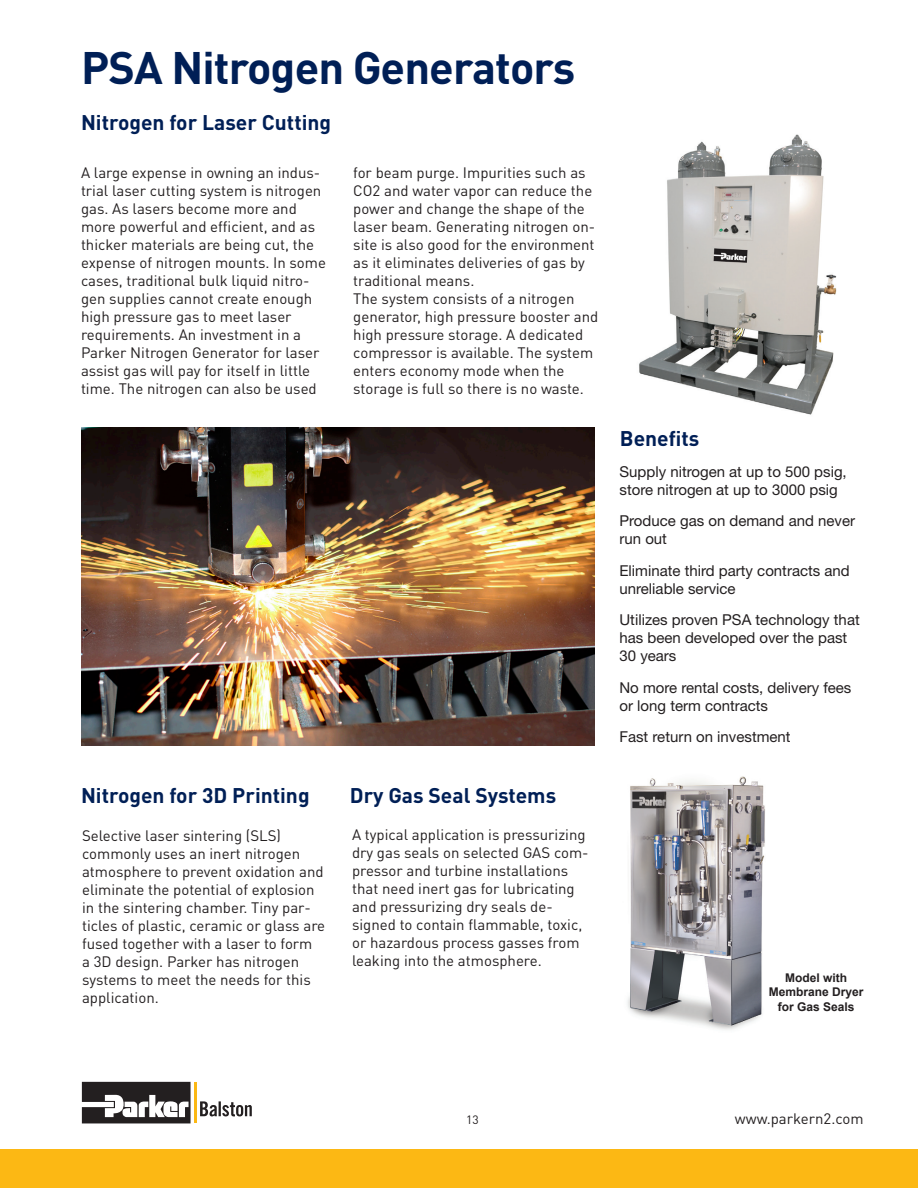
<style>
.page{position:relative;width:918px;height:1188px;background:#fff}
.page>*{position:absolute;margin:0;border:0;box-sizing:border-box;transform-origin:0 0}
.t1{font:700 45px "DINOT";letter-spacing:-.02em;color:#001f56}
.t2{font:700 21px "DINOT";color:#001f56}
.t3{font:15px/18px "DINOT";color:#231f20}
.List_Paragraph{font:15px/18px "Helvetica Neue LT Std";color:#231f20}
.t4{font:700 12px/14.4px "Arial";color:#231f20;text-align:center}
.t5{font:12px "DINOT";color:#231f20}
</style>
<div class="page">
<div style="left:0;top:1150px;width:918px;height:38px;background:#fcb814"></div>
<svg style="left:200px;top:1101px;width:52px;height:15px"></svg>
<svg style="left:82px;top:1082px;width:109px;height:41px"></svg>
<hr style="left:194px;top:1082px;width:2px;height:41px;background:#fcb814">
<img style="left:639px;top:134px;width:198px;height:281px">
<img style="left:627px;top:776px;width:138px;height:254px">
<img style="left:81px;top:428px;width:513px;height:317px">
<p class="t1" style="left:81px;top:37px;width:496px">PSA Nitrogen Generators</p>
<p class="t2" style="left:81px;top:108px;width:252px">Nitrogen for Laser Cutting</p>
<p class="t3" style="left:81px;top:163px;width:247px">A large expense in owning an indus&shy;trial laser cutting system is nitrogen gas. As lasers become more and more powerful and efficient, and as thicker materials are being cut, the expense of nitrogen mounts. In some cases, traditional bulk liquid nitro&shy;gen supplies cannot create enough high pressure gas to meet laser requirements. An investment in a Parker Nitrogen Generator for laser assist gas will pay for itself in little time. The nitrogen can also be used</p>
<p class="t3" style="left:353px;top:163px;width:243px">for beam purge. Impurities such as<br>CO2 and water vapor can reduce the power and change the shape of the laser beam. Generating nitrogen on&shy;site is also good for the environment as it eliminates deliveries of gas by traditional means.</p>
<p class="t3" style="left:353px;top:289px;width:247px">The system consists of a nitrogen generator, high pressure booster and high pressure storage. A dedicated compressor is available. The system enters economy mode when the storage is full so there is no waste.</p>
<p class="t2" style="left:81px;top:781px;width:230px">Nitrogen for 3D Printing</p>
<p class="t3" style="left:82px;top:826px;width:245px">Selective laser sintering (SLS) commonly uses an inert nitrogen atmosphere to prevent oxidation and eliminate the potential of explosion in the sintering chamber. Tiny par&shy;ticles of plastic, ceramic or glass are fused together with a laser to form<br>a 3D design. Parker has nitrogen systems to meet the needs for this application.</p>
<p class="t2" style="left:350px;top:782px;width:208px">Dry Gas Seal Systems</p>
<p class="t3" style="left:352px;top:825px;width:238px">A typical application is pressurizing dry gas seals on selected GAS com&shy;pressor and turbine installations that need inert gas for lubricating and pressurizing dry seals de&shy;signed to contain flammable, toxic, or hazardous process gasses from leaking into the atmosphere.</p>
<p class="t2" style="left:620px;top:425px;width:81px">Benefits</p>
<p class="List_Paragraph" style="left:620px;top:462px;width:229px">Supply nitrogen at up to 500 psig, store nitrogen at up to 3000 psig</p>
<p class="List_Paragraph" style="left:620px;top:512px;width:237px">Produce gas on demand and never run out</p>
<p class="List_Paragraph" style="left:620px;top:561px;width:232px">Eliminate third party contracts and unreliable service</p>
<p class="List_Paragraph" style="left:620px;top:611px;width:242px">Utilizes proven PSA technology that has been developed over the past<br>30 years</p>
<p class="List_Paragraph" style="left:620px;top:678px;width:233px">No more rental costs, delivery fees or long term contracts</p>
<p class="List_Paragraph" style="left:620px;top:728px;width:173px">Fast return on investment</p>
<p class="t4" style="left:785px;top:971px;width:64px">Model with</p>
<p class="t4" style="left:769px;top:985px;width:96px">Membrane Dryer for Gas Seals</p>
<p class="t5" style="left:466px;top:1112px;width:14px">13</p>
<p class="t3" style="left:735px;top:1109px;width:130px">www.parkern2.com</p>
</div>
